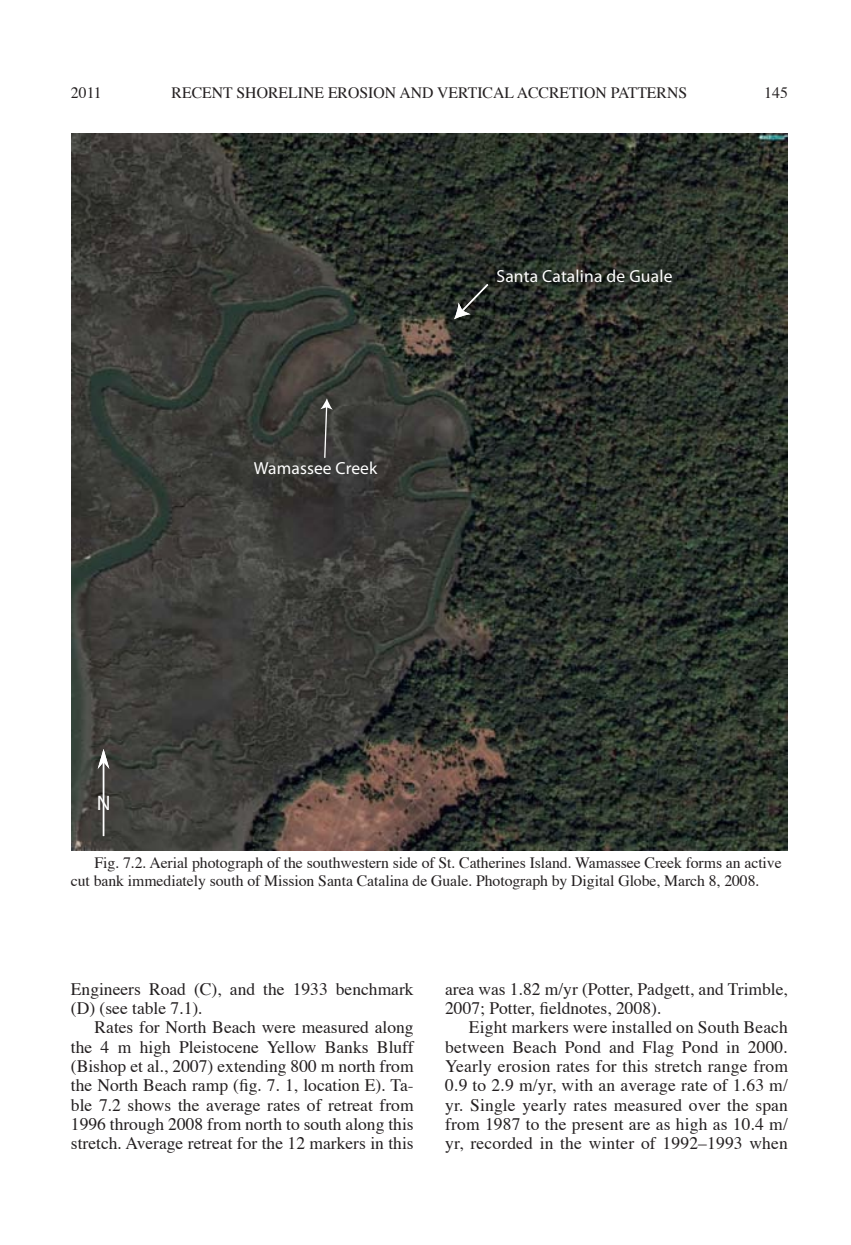
<style>
.page{position:relative;width:851px;height:1245px;background:#fff}
.page>*{position:absolute;margin:0;border:0;box-sizing:border-box;transform-origin:0 0}
.t1{font:21px "Myriad Pro";color:#fff}
.t2{font:17.5px/19.2px "Times";color:#231f20}
.t3{font:17.5px "Myriad Pro";letter-spacing:.005em;color:#fff}
.t4{font:15.75px/17.5px "Times";letter-spacing:-.005em;color:#231f20}
</style>
<div class="page">
<img style="left:72px;top:134px;width:716px;height:716px">
<svg style="left:454px;top:282px;width:36px;height:37px"></svg>
<svg style="left:320px;top:398px;width:13px;height:61px"></svg>
<hr style="left:103px;top:760px;width:1px;height:76px;background:#fff">
<svg style="left:98px;top:748px;width:11px;height:20px"></svg>
<p class="t4" style="left:71px;top:85px;width:32px">2011</p>
<p class="t4" style="left:172px;top:85px;width:515px">Recent Shoreline Erosion and Vertical Accretion Patterns</p>
<p class="t4" style="left:764px;top:85px;width:25px">145</p>
<p class="t1" style="left:97px;top:789px;width:15px">N</p>
<p class="t3" style="left:254px;top:458px;width:125px">Wamassee Creek</p>
<p class="t3" style="left:496px;top:265px;width:177px">Santa Catalina de Guale</p>
<p class="t4" style="left:71px;top:855px;width:712px;text-indent:24px">Fig. 7.2. Aerial photograph of the southwestern side of St. Catherines Island. Wamassee Creek forms an active cut bank immediately south of Mission Santa Catalina de Guale. Photograph by Digital Globe, March 8, 2008.</p>
<p class="t2" style="left:71px;top:980px;width:344px">Engineers Road (C), and the 1933 benchmark (D) (see table 7.1).</p>
<p class="t2" style="left:71px;top:1018px;width:344px;text-align:justify;text-indent:24px">Rates for North Beach were measured along the 4 m high Pleistocene Yellow Banks Bluff (Bishop et al., 2007) extending 800 m north from the North Beach ramp (fig. 7. 1, location E). Ta&shy;ble 7.2 shows the average rates of retreat from 1996 through 2008 from north to south along this stretch. Average retreat for the 12 markers in this</p>
<p class="t2" style="left:445px;top:980px;width:344px">area was 1.82 m/yr (Potter, Padgett, and Trimble,<br>2007; Potter, fieldnotes, 2008).</p>
<p class="t2" style="left:445px;top:1018px;width:344px;text-align:justify;text-indent:24px">Eight markers were installed on South Beach between Beach Pond and Flag Pond in 2000.<br>Yearly erosion rates for this stretch range from 0.9 to 2.9 m/yr, with an average rate of 1.63 m/ yr. Single yearly rates measured over the span from 1987 to the present are as high as 10.4 m/ yr, recorded in the winter of 1992–1993 when</p>
</div>
